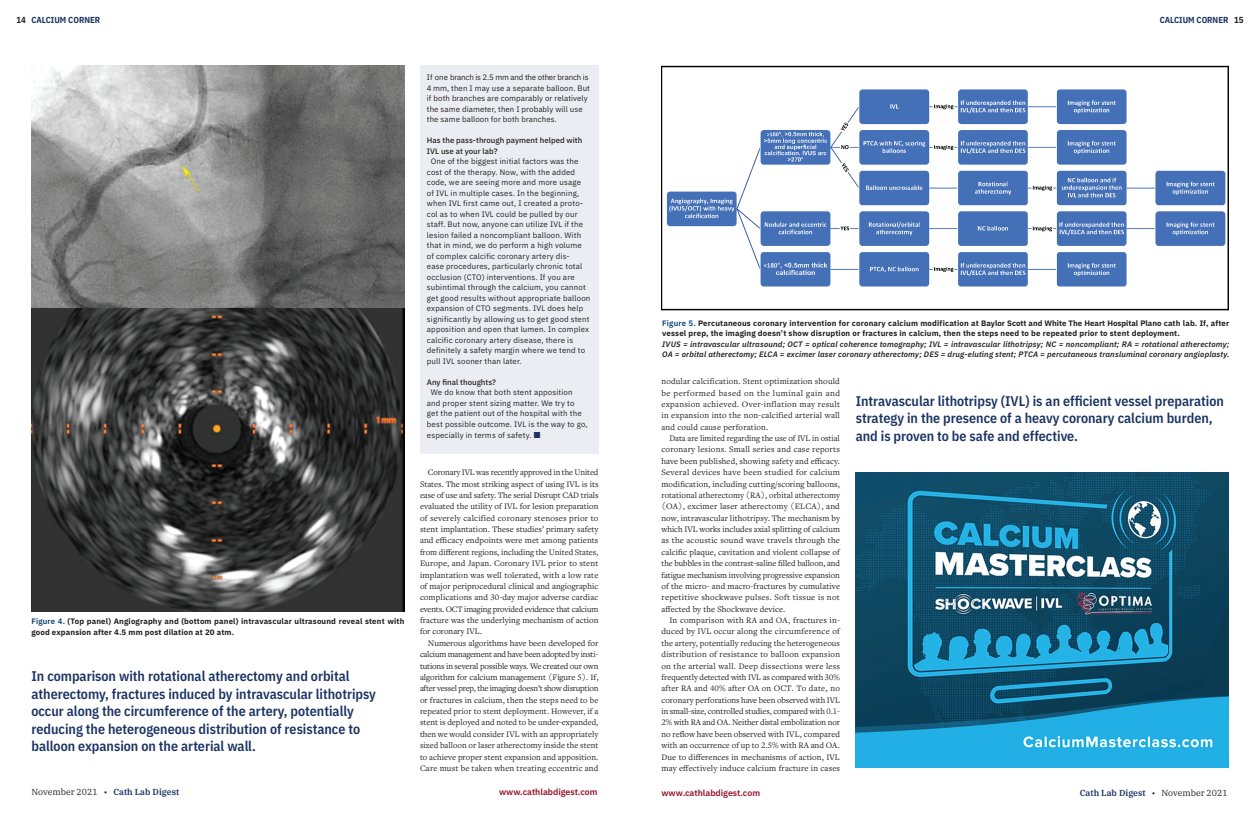
<style>
.page{position:relative;width:1260px;height:819px;background:#fff}
.page>*{position:absolute;margin:0;border:0;box-sizing:border-box;transform-origin:0 0}
.CLD_Pull_Quote{font:600 14px/17.5px "IBM Plex Sans Cond";color:#1b3463}
.Body_copy{font:8.75px/11.4px "Freight Text Pro";letter-spacing:.015em;color:#231f20;text-align:justify}
.t1{font:600 8.75px "IBM Plex Sans";color:#940e26}
.t2{font:700 8.75px "IBM Plex Sans Cond";color:#1b3463}
.t3{font:8.75px "IBM Plex Serif";color:#231f20}
.t4{font:600 8.75px "IBM Plex Serif";color:#1b3463}
.Sidebar_Text{font:7.88px/10.5px "IBM Plex Sans";letter-spacing:.02em;color:#231f20}
.CLD_Figure_Caption_B{font:700 7.88px/10.5px "IBM Plex Sans";letter-spacing:.02em;color:#231f20}
.CLD_Figure_Caption_B-2{font:italic 600 7.88px/10.5px "IBM Plex Sans";letter-spacing:.02em;color:#231f20}
.Sidebar_Text-2{font:500 7.88px/10.5px "IBM Plex Sans";color:#231f20}
.s1{color:#231f20}
.s2{font-weight:600;color:#004071}
.s3{color:#1b3463}
.s4{font-weight:600;color:#1b3463}
.s5{font-weight:400;color:#231f20}
</style>
<div class="page">
<div style="left:420px;top:66px;width:178px;height:388px;background:#ecedf2"></div>
<img style="left:32px;top:66px;width:372px;height:546px">
<img style="left:662px;top:66px;width:566px;height:245px">
<img style="left:856px;top:472px;width:372px;height:296px">
<p class="t2" style="left:16px;top:13px;width:85px"><span class="s1">14</span> CALCIUM CORNER</p>
<p class="t2" style="left:1160px;top:13px;width:85px">CALCIUM CORNER <span class="s1">15</span></p>
<p class="CLD_Figure_Caption_B" style="left:31px;top:615px;width:375px"><span class="s2">Figure 4.</span> (Top panel) Angiography and (bottom panel) intravascular ultrasound reveal stent with good expansion after 4.5 mm post dilation at 20 atm.</p>
<p class="CLD_Pull_Quote" style="left:32px;top:667px;width:346px">In comparison with rotational atherectomy and orbital atherectomy, fractures induced by intravascular lithotripsy occur along the circumference of the artery, potentially reducing the heterogeneous distribution of resistance to balloon expansion on the arterial wall.</p>
<p class="Sidebar_Text" style="left:427px;top:72px;width:165px">If one branch is 2.5 mm and the other branch is 4 mm, then I may use a separate balloon. But if both branches are comparably or relatively the same diameter, then I probably will use the same balloon for both branches.</p>
<p class="Sidebar_Text-2" style="left:427px;top:135px;width:157px">Has the pass-through payment helped with<br>IVL use at your lab?</p>
<p class="Sidebar_Text" style="left:427px;top:156px;width:165px;text-indent:4px">One of the biggest initial factors was the cost of the therapy. Now, with the added code, we are seeing more and more usage<br>of IVL in multiple cases. In the beginning, when IVL first came out, I created a proto&shy;col as to when IVL could be pulled by our staff. But now, anyone can utilize IVL if the lesion failed a noncompliant balloon. With that in mind, we do perform a high volume of complex calcific coronary artery dis-<br>ease procedures, particularly chronic total occlusion (CTO) interventions. If you are subintimal through the calcium, you cannot get good results without appropriate balloon expansion of CTO segments. IVL does help significantly by allowing us to get good stent apposition and open that lumen. In complex calcific coronary artery disease, there is definitely a safety margin where we tend to pull IVL sooner than later.</p>
<p class="Sidebar_Text-2" style="left:427px;top:376px;width:71px">Any final thoughts?</p>
<p class="Sidebar_Text" style="left:427px;top:387px;width:162px;text-indent:4px">We do know that both stent apposition and proper stent sizing matter. We try to get the patient out of the hospital with the best possible outcome. IVL is the way to go,</p>
<p class="Sidebar_Text" style="left:427px;top:430px;width:115px">especially in terms of safety. <span class="s3">■</span></p>
<p class="Body_copy" style="left:420px;top:466px;width:180px;text-indent:8px">Coronary IVL was recently approved in the United States. The most striking aspect of using IVL is its ease of use and safety. The serial Disrupt CAD trials evaluated the utility of IVL for lesion preparation of severely calcified coronary stenoses prior to stent implantation. These studies’ primary safety and efficacy endpoints were met among patients from different regions, including the United States, Europe, and Japan. Coronary IVL prior to stent implantation was well tolerated, with a low rate of major periprocedural clinical and angiographic complications and 30-day major adverse cardiac events. OCT imaging provided evidence that calcium fracture was the underlying mechanism of action for coronary IVL.</p>
<p class="Body_copy" style="left:420px;top:637px;width:180px;text-indent:8px">Numerous algorithms have been developed for calcium management and have been adopted by insti&shy;tutions in several possible ways. We created our own algorithm for calcium management (Figure 5). If, after vessel prep, the imaging doesn’t show disruption or fractures in calcium, then the steps need to be repeated prior to stent deployment. However, if a stent is deployed and noted to be under-expanded, then we would consider IVL with an appropriately sized balloon or laser atherectomy inside the stent to achieve proper stent expansion and apposition.<br>Care must be taken when treating eccentric and</p>
<p class="CLD_Figure_Caption_B" style="left:662px;top:317px;width:569px"><span class="s2">Figure 5.</span> Percutaneous coronary intervention for coronary calcium modification at Baylor Scott and White The Heart Hospital Plano cath lab. If, after vessel prep, the imaging doesn’t show disruption or fractures in calcium, then the steps need to be repeated prior to stent deployment.</p>
<p class="CLD_Figure_Caption_B-2" style="left:662px;top:338px;width:569px">IVUS = intravascular ultrasound; OCT = optical coherence tomography; IVL = intravascular lithotripsy; NC = noncompliant; RA = rotational atherectomy;<br>OA = orbital atherectomy; ELCA = excimer laser coronary atherectomy; DES = drug-eluting stent; PTCA = percutaneous transluminal coronary angioplasty.</p>
<p class="CLD_Pull_Quote" style="left:856px;top:391px;width:370px">Intravascular lithotripsy (IVL) is an efficient vessel preparation strategy in the presence of a heavy coronary calcium burden, and is proven to be safe and effective.</p>
<p class="Body_copy" style="left:662px;top:375px;width:180px">nodular calcification. Stent optimization should be performed based on the luminal gain and expansion achieved. Over-inflation may result in expansion into the non-calcified arterial wall and could cause perforation.</p>
<p class="Body_copy" style="left:662px;top:432px;width:180px;text-indent:8px">Data are limited regarding the use of IVL in ostial coronary lesions. Small series and case reports have been published, showing safety and efficacy.<br>Several devices have been studied for calcium modification, including cutting/scoring balloons, rotational atherectomy (RA), orbital atherectomy (OA), excimer laser atherectomy (ELCA), and now, intravascular lithotripsy. The mechanism by which IVL works includes axial splitting of calcium as the acoustic sound wave travels through the calcific plaque, cavitation and violent collapse of the bubbles in the contrast-saline filled balloon, and fatigue mechanism involving progressive expansion of the micro- and macro-fractures by cumulative repetitive shockwave pulses. Soft tissue is not affected by the Shockwave device.</p>
<p class="Body_copy" style="left:662px;top:614px;width:180px;text-indent:8px">In comparison with RA and OA, fractures in&shy;duced by IVL occur along the circumference of the artery, potentially reducing the heterogeneous distribution of resistance to balloon expansion on the arterial wall. Deep dissections were less frequently detected with IVL as compared with 30% after RA and 40% after OA on OCT. To date, no coronary perforations have been observed with IVL in small-size, controlled studies, compared with 0.1- 2% with RA and OA. Neither distal embolization nor no reflow have been observed with IVL, compared with an occurrence of up to 2.5% with RA and OA.<br>Due to differences in mechanisms of action, IVL may effectively induce calcium fracture in cases</p>
<p class="t3" style="left:32px;top:785px;width:149px">November 2021 • <span class="s4">Cath Lab Digest</span></p>
<p class="t1" style="left:499px;top:785px;width:100px">www.cathlabdigest.com</p>
<p class="t1" style="left:662px;top:786px;width:100px">www.cathlabdigest.com</p>
<p class="t4" style="left:1080px;top:786px;width:149px">Cath Lab Digest <span class="s5">• November 2021</span></p>
</div>
